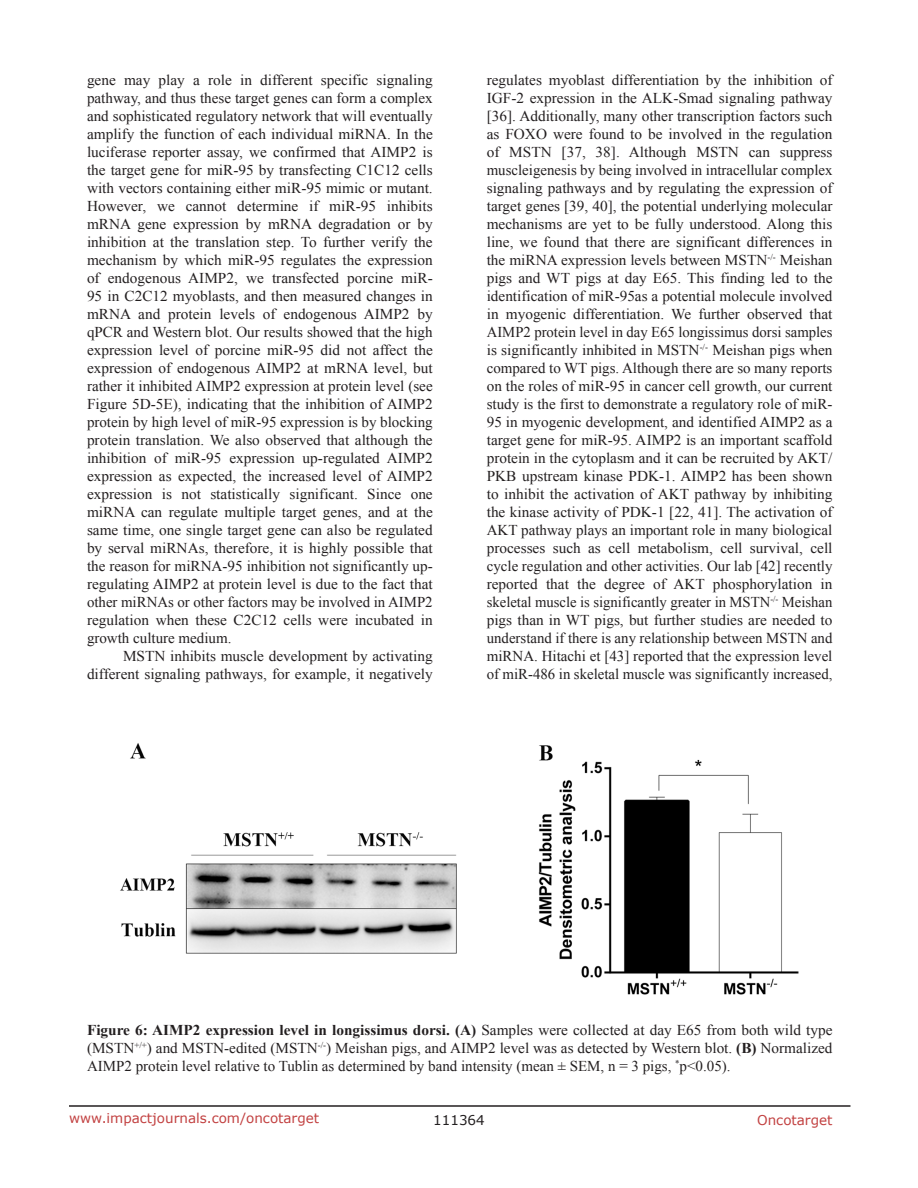
<style>
.page{position:relative;width:918px;height:1188px;background:#fff}
.page>*{position:absolute;margin:0;border:0;box-sizing:border-box;transform-origin:0 0}
.BodyText{font:15px/18px "Times New Roman";color:#231f20;text-align:justify}
.t1{font:13.5px "Verdana";color:#c24141}
.t2{font:13.5px "Verdana";color:#231f20}
.s1{font-weight:700}
</style>
<div class="page">
<hr style="left:69px;top:1105px;width:781px;height:2px;background:#231f20">
<img style="left:120px;top:743px;width:679px;height:252px">
<p class="BodyText" style="left:87px;top:71px;width:347px">gene may play a role in different specific signaling pathway, and thus these target genes can form a complex and sophisticated regulatory network that will eventually amplify the function of each individual miRNA. In the luciferase reporter assay, we confirmed that AIMP2 is the target gene for miR-95 by transfecting C1C12 cells with vectors containing either miR-95 mimic or mutant.<br>However, we cannot determine if miR-95 inhibits mRNA gene expression by mRNA degradation or by inhibition at the translation step. To further verify the mechanism by which miR-95 regulates the expression of endogenous AIMP2, we transfected porcine miR-95 in C2C12 myoblasts, and then measured changes in mRNA and protein levels of endogenous AIMP2 by qPCR and Western blot. Our results showed that the high expression level of porcine miR-95 did not affect the expression of endogenous AIMP2 at mRNA level, but rather it inhibited AIMP2 expression at protein level (see Figure 5D-5E), indicating that the inhibition of AIMP2 protein by high level of miR-95 expression is by blocking protein translation. We also observed that although the inhibition of miR-95 expression up-regulated AIMP2 expression as expected, the increased level of AIMP2 expression is not statistically significant. Since one miRNA can regulate multiple target genes, and at the same time, one single target gene can also be regulated by serval miRNAs, therefore, it is highly possible that the reason for miRNA-95 inhibition not significantly up&shy;regulating AIMP2 at protein level is due to the fact that other miRNAs or other factors may be involved in AIMP2 regulation when these C2C12 cells were incubated in growth culture medium.</p>
<p class="BodyText" style="left:87px;top:647px;width:347px;text-align:right">MSTN inhibits muscle development by activating different signaling pathways, for example, it negatively</p>
<p class="BodyText" style="left:487px;top:71px;width:347px">regulates myoblast differentiation by the inhibition of IGF-2 expression in the ALK-Smad signaling pathway [36]. Additionally, many other transcription factors such as FOXO were found to be involved in the regulation of MSTN [37, 38]. Although MSTN can suppress muscleigenesis by being involved in intracellular complex signaling pathways and by regulating the expression of target genes [39, 40], the potential underlying molecular mechanisms are yet to be fully understood. Along this line, we found that there are significant differences in the miRNA expression levels between MSTN<sup>-/-</sup> Meishan pigs and WT pigs at day E65. This finding led to the identification of miR-95as a potential molecule involved in myogenic differentiation. We further observed that AIMP2 protein level in day E65 longissimus dorsi samples is significantly inhibited in MSTN<sup>-/-</sup> Meishan pigs when compared to WT pigs. Although there are so many reports on the roles of miR-95 in cancer cell growth, our current study is the first to demonstrate a regulatory role of miR-95 in myogenic development, and identified AIMP2 as a target gene for miR-95. AIMP2 is an important scaffold protein in the cytoplasm and it can be recruited by AKT/ PKB upstream kinase PDK-1. AIMP2 has been shown to inhibit the activation of AKT pathway by inhibiting the kinase activity of PDK-1 [22, 41]. The activation of AKT pathway plays an important role in many biological processes such as cell metabolism, cell survival, cell cycle regulation and other activities. Our lab [42] recently reported that the degree of AKT phosphorylation in skeletal muscle is significantly greater in MSTN<sup>-/-</sup> Meishan pigs than in WT pigs, but further studies are needed to understand if there is any relationship between MSTN and miRNA. Hitachi et [43] reported that the expression level of miR-486 in skeletal muscle was significantly increased,</p>
<p class="BodyText" style="left:87px;top:1020px;width:747px"><span class="s1">Figure 6: AIMP2 expression level in longissimus dorsi. (A)</span> Samples were collected at day E65 from both wild type (MSTN<sup>+/+</sup>) and MSTN-edited (MSTN<sup>-/-</sup>) Meishan pigs, and AIMP2 level was as detected by Western blot. <span class="s1">(B)</span> Normalized AIMP2 protein level relative to Tublin as determined by band intensity (mean ± SEM, n = 3 pigs, <sup>*</sup>p&lt;0.05).</p>
<p class="t1" style="left:69px;top:1109px;width:252px">www.impactjournals.com/oncotarget</p>
<p class="t2" style="left:433px;top:1111px;width:53px">111364</p>
<p class="t1" style="left:757px;top:1111px;width:77px">Oncotarget</p>
</div>
